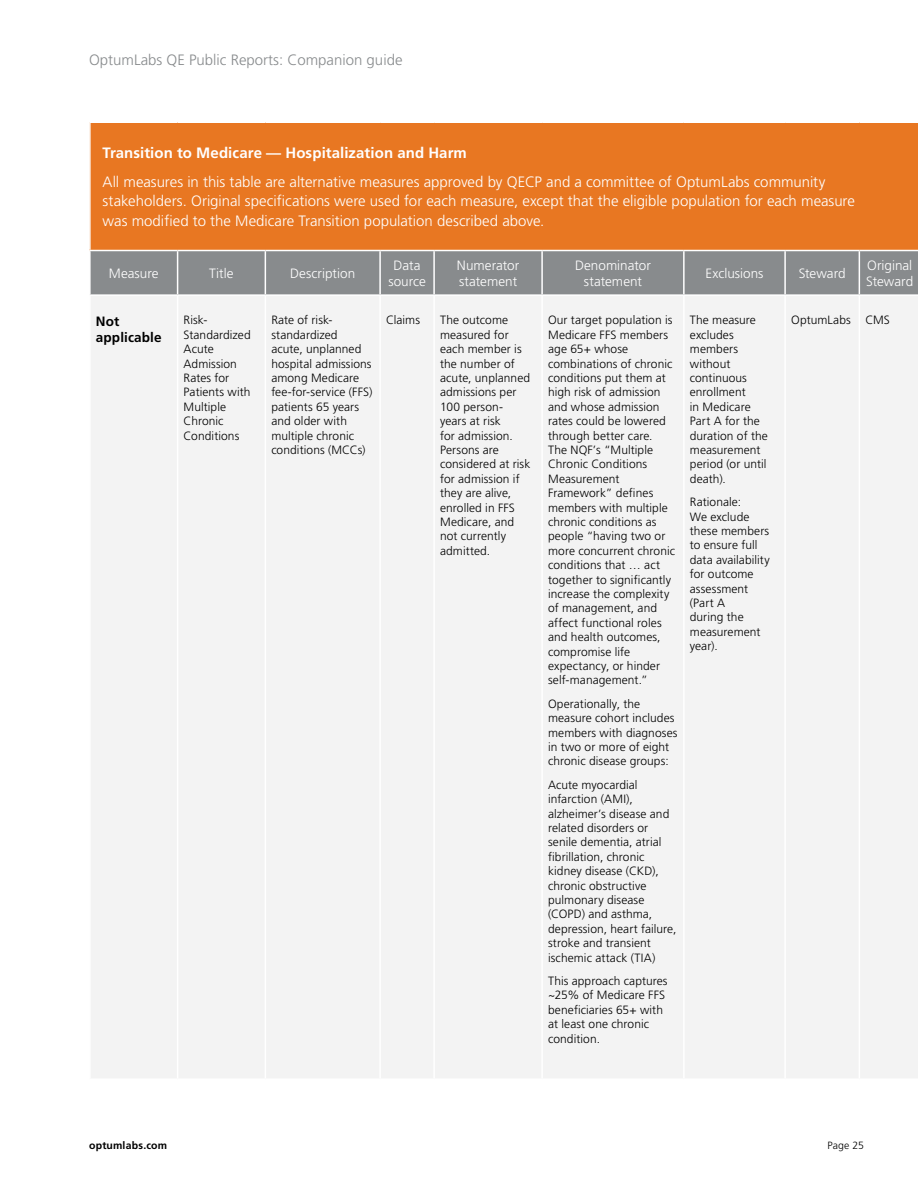
<style>
.page{position:relative;width:918px;height:1188px;background:#fff}
.page>*{position:absolute;margin:0;border:0;box-sizing:border-box;transform-origin:0 0}
.t1{font:300 15px/19.5px "Frutiger LT Pro";color:#fff}
.t2{font:700 15px "Frutiger LT Pro";letter-spacing:.005em;color:#fff}
.t3{font:300 15px "Frutiger LT Pro";color:#888b8d}
.t4{font:300 13.5px/16.2px "Frutiger LT Pro";color:#fff;text-align:center}
.t5{font:700 13.5px/16.2px "Frutiger LT Pro";letter-spacing:.01em;color:#000}
.t6{font:300 12px/14.4px "Frutiger LT Pro";letter-spacing:.005em;color:#000}
.t7{font:700 10.5px "Frutiger LT Pro";letter-spacing:.015em;color:#000}
.t8{font:300 10.5px "Frutiger LT Pro";letter-spacing:.01em;color:#000}
</style>
<div class="page">
<div style="left:90px;top:122px;width:828px;height:128px;background:#e87722"></div>
<div style="left:91px;top:251px;width:827px;height:43px;background:#888b8d"></div>
<div style="left:91px;top:296px;width:827px;height:782px;background:#f3f3f3"></div>
<hr style="left:89px;top:122px;width:89px;height:1px;background:#fff">
<hr style="left:89px;top:123px;width:2px;height:127px;background:#fff">
<hr style="left:178px;top:122px;width:87px;height:1px;background:#fff">
<hr style="left:265px;top:122px;width:115px;height:1px;background:#fff">
<hr style="left:380px;top:122px;width:54px;height:1px;background:#fff">
<hr style="left:434px;top:122px;width:108px;height:1px;background:#fff">
<hr style="left:542px;top:122px;width:142px;height:1px;background:#fff">
<hr style="left:684px;top:122px;width:101px;height:1px;background:#fff">
<hr style="left:785px;top:122px;width:74px;height:1px;background:#fff">
<hr style="left:859px;top:122px;width:59px;height:1px;background:#fff">
<hr style="left:177px;top:251px;width:1px;height:43px;background:#fff">
<hr style="left:265px;top:251px;width:1px;height:43px;background:#fff">
<hr style="left:379px;top:251px;width:2px;height:43px;background:#fff">
<hr style="left:433px;top:251px;width:2px;height:43px;background:#fff">
<hr style="left:541px;top:251px;width:2px;height:43px;background:#fff">
<hr style="left:683px;top:251px;width:2px;height:43px;background:#fff">
<hr style="left:784px;top:251px;width:2px;height:43px;background:#fff">
<hr style="left:859px;top:251px;width:1px;height:43px;background:#fff">
<hr style="left:177px;top:296px;width:1px;height:782px;background:#fff">
<hr style="left:265px;top:296px;width:1px;height:782px;background:#fff">
<hr style="left:379px;top:296px;width:2px;height:782px;background:#fff">
<hr style="left:433px;top:296px;width:2px;height:782px;background:#fff">
<hr style="left:541px;top:296px;width:2px;height:782px;background:#fff">
<hr style="left:683px;top:296px;width:2px;height:782px;background:#fff">
<hr style="left:784px;top:296px;width:2px;height:782px;background:#fff">
<hr style="left:859px;top:296px;width:1px;height:782px;background:#fff">
<p class="t3" style="left:89px;top:51px;width:315px">OptumLabs QE Public Reports: Companion guide</p>
<p class="t2" style="left:103px;top:144px;width:366px">Transition to Medicare — Hospitalization and Harm</p>
<p class="t1" style="left:103px;top:172px;width:754px">All measures in this table are alternative measures approved by QECP and a committee of OptumLabs community stakeholders. Original specifications were used for each measure, except that the eligible population for each measure was modified to the Medicare Transition population described above.</p>
<p class="t4" style="left:109px;top:265px;width:51px">Measure</p>
<p class="t4" style="left:209px;top:265px;width:26px">Title</p>
<p class="t4" style="left:290px;top:265px;width:67px">Description</p>
<p class="t4" style="left:388px;top:257px;width:39px">Data source</p>
<p class="t4" style="left:457px;top:257px;width:64px;text-align:left">Numerator statement</p>
<p class="t4" style="left:575px;top:257px;width:77px">Denominator statement</p>
<p class="t4" style="left:705px;top:265px;width:60px">Exclusions</p>
<p class="t4" style="left:799px;top:265px;width:48px">Steward</p>
<p class="t4" style="left:866px;top:257px;width:48px;text-align:left">Original<br>Steward</p>
<p class="t5" style="left:96px;top:313px;width:67px">Not applicable</p>
<p class="t6" style="left:184px;top:313px;width:69px">Risk-<br>Standardized<br>Acute<br>Admission<br>Rates for<br>Patients with<br>Multiple<br>Chronic<br>Conditions</p>
<p class="t6" style="left:271px;top:313px;width:103px">Rate of risk&shy;standardized<br>acute, unplanned hospital admissions among Medicare fee-for-service (FFS) patients 65 years and older with multiple chronic conditions (MCCs)</p>
<p class="t6" style="left:386px;top:313px;width:35px">Claims</p>
<p class="t6" style="left:440px;top:313px;width:92px">The outcome measured for each member is the number of acute, unplanned admissions per<br>100 person&shy;years at risk<br>for admission.<br>Persons are considered at risk for admission if they are alive, enrolled in FFS<br>Medicare, and not currently admitted.</p>
<p class="t6" style="left:548px;top:313px;width:129px">Our target population is<br>Medicare FFS members age 65+ whose combinations of chronic conditions put them at high risk of admission and whose admission rates could be lowered through better care.<br>The NQF’s “Multiple<br>Chronic Conditions<br>Measurement<br>Framework” defines members with multiple chronic conditions as people “having two or more concurrent chronic conditions that … act together to significantly increase the complexity of management, and affect functional roles and health outcomes, compromise life expectancy, or hinder self-management.”</p>
<p class="t6" style="left:548px;top:697px;width:131px">Operationally, the measure cohort includes members with diagnoses in two or more of eight chronic disease groups:</p>
<p class="t6" style="left:548px;top:778px;width:130px">Acute myocardial infarction (AMI), alzheimer’s disease and related disorders or senile dementia, atrial fibrillation, chronic kidney disease (CKD), chronic obstructive pulmonary disease (COPD) and asthma, depression, heart failure, stroke and transient ischemic attack (TIA)</p>
<p class="t6" style="left:548px;top:974px;width:121px">This approach captures ~25% of Medicare FFS beneficiaries 65+ with at least one chronic condition.</p>
<p class="t6" style="left:690px;top:313px;width:80px">The measure excludes members without continuous enrollment<br>in Medicare<br>Part A for the duration of the measurement period (or until death).</p>
<p class="t6" style="left:690px;top:495px;width:81px">Rationale:<br>We exclude these members to ensure full data availability for outcome assessment (Part A<br>during the measurement year).</p>
<p class="t6" style="left:791px;top:313px;width:100px">OptumLabs CMS</p>
<p class="t7" style="left:89px;top:1139px;width:80px">optumlabs.com</p>
<p class="t8" style="left:827px;top:1139px;width:38px">Page 25</p>
</div>
